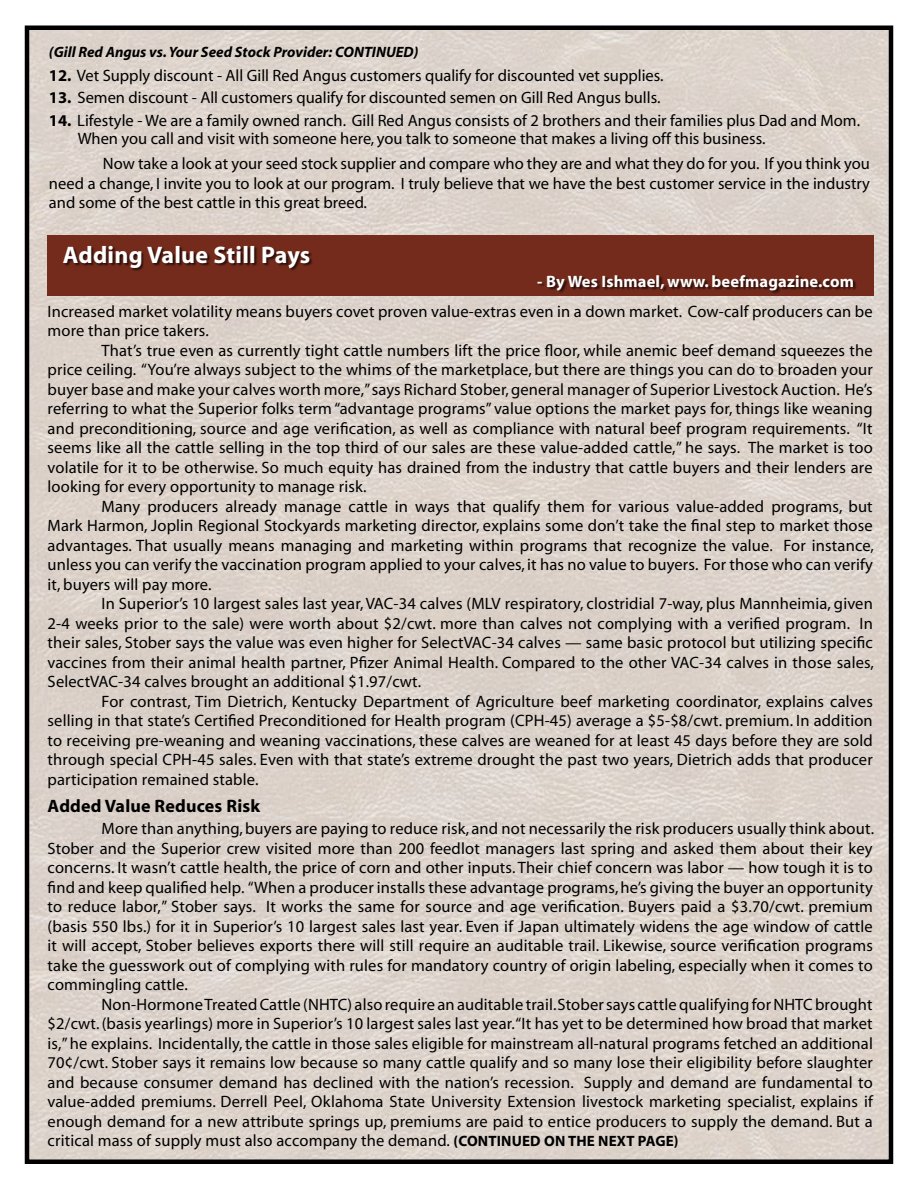
<style>
.page{position:relative;width:918px;height:1188px;background:#fff}
.page>*{position:absolute;margin:0;border:0;box-sizing:border-box;transform-origin:0 0}
.t1{font:700 24px "Myriad";letter-spacing:.01em;color:#fff}
.t2{font:700 18px "Myriad";letter-spacing:.01em;color:#000}
.t3{font:16.5px/19.5px "Myriad";letter-spacing:.005em;color:#000;text-align:justify}
.t4{font:700 16.5px "Myriad";letter-spacing:.01em;color:#fff}
.t5{font:italic 700 15px "Myriad";color:#000}
.s1{font-weight:700}
.s2{font-weight:700;font-size:15px}
</style>
<div class="page">
<img style="left:30px;top:31px;width:858px;height:1128px">
<div style="left:47px;top:235px;width:827px;height:60px;background:#752b1c"></div>
<div style="left:63px;top:246px;width:794px;height:48px;background:#000;opacity:.65"></div>
<div style="left:25px;top:26px;width:868px;height:1138px;border:4px solid #000"></div>
<p class="t5" style="left:49px;top:44px;width:371px">(Gill Red Angus vs. Your Seed Stock Provider: CONTINUED)</p>
<p class="t3" style="left:49px;top:66px;width:616px"><span class="s1">12.</span> Vet Supply discount - All Gill Red Angus customers qualify for discounted vet supplies.</p>
<p class="t3" style="left:49px;top:89px;width:613px"><span class="s1">13.</span> Semen discount - All customers qualify for discounted semen on Gill Red Angus bulls.</p>
<p class="t3" style="left:78px;top:112px;width:784px;line-height:18px;text-indent:-29px"><span class="s1">14.</span> Lifestyle - We are a family owned ranch. Gill Red Angus consists of 2 brothers and their families plus Dad and Mom.<br>When you call and visit with someone here, you talk to someone that makes a living off this business.</p>
<p class="t3" style="left:49px;top:155px;width:823px;text-indent:54px">Now take a look at your seed stock supplier and compare who they are and what they do for you. If you think you need a change, I invite you to look at our program. I truly believe that we have the best customer service in the industry and some of the best cattle in this great breed.</p>
<h1 class="t1" style="left:63px;top:242px;width:249px">Adding Value Still Pays</h1>
<p class="t4" style="left:537px;top:273px;width:318px">- By Wes Ishmael, www. beefmagazine.com</p>
<p class="t3" style="left:48px;top:302px;width:827px">Increased market volatility means buyers covet proven value-extras even in a down market. Cow-calf producers can be more than price takers.</p>
<p class="t3" style="left:48px;top:341px;width:827px;text-indent:54px">That’s true even as currently tight cattle numbers lift the price floor, while anemic beef demand squeezes the price ceiling. “You’re always subject to the whims of the marketplace, but there are things you can do to broaden your buyer base and make your calves worth more,” says Richard Stober, general manager of Superior Livestock Auction. He’s referring to what the Superior folks term “advantage programs” value options the market pays for, things like weaning and preconditioning, source and age verification, as well as compliance with natural beef program requirements. “It seems like all the cattle selling in the top third of our sales are these value-added cattle,” he says. The market is too volatile for it to be otherwise. So much equity has drained from the industry that cattle buyers and their lenders are looking for every opportunity to manage risk.</p>
<p class="t3" style="left:48px;top:497px;width:828px;text-indent:54px">Many producers already manage cattle in ways that qualify them for various value-added programs, but Mark Harmon, Joplin Regional Stockyards marketing director, explains some don’t take the final step to market those advantages. That usually means managing and marketing within programs that recognize the value. For instance, unless you can verify the vaccination program applied to your calves, it has no value to buyers. For those who can verify it, buyers will pay more.</p>
<p class="t3" style="left:48px;top:595px;width:828px;text-indent:54px">In Superior’s 10 largest sales last year, VAC-34 calves (MLV respiratory, clostridial 7-way, plus Mannheimia, given 2-4 weeks prior to the sale) were worth about $2/cwt. more than calves not complying with a verified program. In their sales, Stober says the value was even higher for SelectVAC-34 calves — same basic protocol but utilizing specific vaccines from their animal health partner, Pfizer Animal Health. Compared to the other VAC-34 calves in those sales, SelectVAC-34 calves brought an additional $1.97/cwt.</p>
<p class="t3" style="left:48px;top:692px;width:827px;text-indent:54px">For contrast, Tim Dietrich, Kentucky Department of Agriculture beef marketing coordinator, explains calves selling in that state’s Certified Preconditioned for Health program (CPH-45) average a $5-$8/cwt. premium. In addition to receiving pre-weaning and weaning vaccinations, these calves are weaned for at least 45 days before they are sold through special CPH-45 sales. Even with that state’s extreme drought the past two years, Dietrich adds that producer participation remained stable.</p>
<p class="t2" style="left:48px;top:797px;width:214px">Added Value Reduces Risk</p>
<p class="t3" style="left:48px;top:820px;width:828px;text-indent:54px">More than anything, buyers are paying to reduce risk, and not necessarily the risk producers usually think about.<br>Stober and the Superior crew visited more than 200 feedlot managers last spring and asked them about their key concerns. It wasn’t cattle health, the price of corn and other inputs. Their chief concern was labor — how tough it is to find and keep qualified help. “When a producer installs these advantage programs, he’s giving the buyer an opportunity to reduce labor,” Stober says. It works the same for source and age verification. Buyers paid a $3.70/cwt. premium (basis 550 lbs.) for it in Superior’s 10 largest sales last year. Even if Japan ultimately widens the age window of cattle it will accept, Stober believes exports there will still require an auditable trail. Likewise, source verification programs take the guesswork out of complying with rules for mandatory country of origin labeling, especially when it comes to commingling cattle.</p>
<p class="t3" style="left:48px;top:995px;width:827px;text-indent:54px">Non-Hormone Treated Cattle (NHTC) also require an auditable trail. Stober says cattle qualifying for NHTC brought $2/cwt. (basis yearlings) more in Superior’s 10 largest sales last year. “It has yet to be determined how broad that market is,” he explains. Incidentally, the cattle in those sales eligible for mainstream all-natural programs fetched an additional 70¢/cwt. Stober says it remains low because so many cattle qualify and so many lose their eligibility before slaughter and because consumer demand has declined with the nation’s recession. Supply and demand are fundamental to value-added premiums. Derrell Peel, Oklahoma State University Extension livestock marketing specialist, explains if enough demand for a new attribute springs up, premiums are paid to entice producers to supply the demand. But a critical mass of supply must also accompany the demand. <span class="s2">(CONTINUED ON THE NEXT PAGE)</span></p>
</div>
